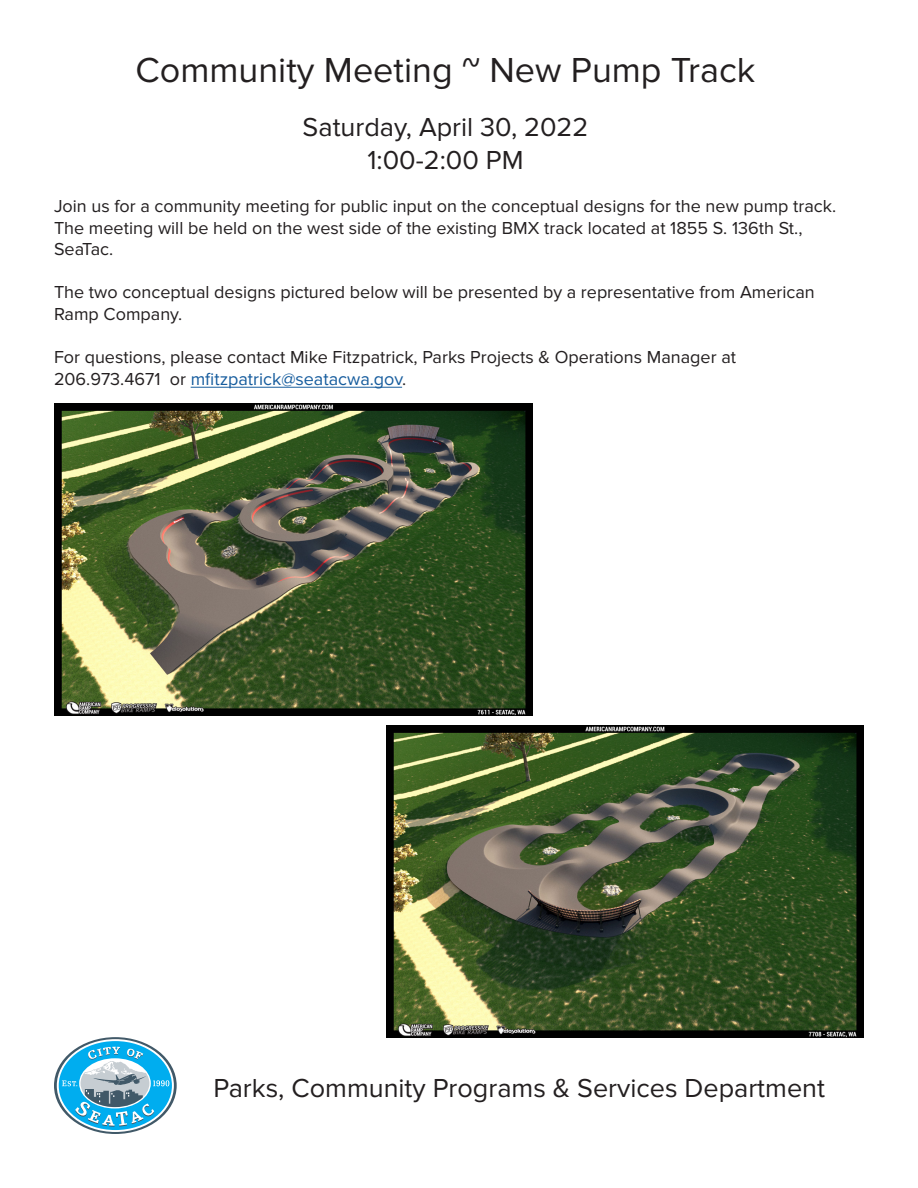
<style>
.page{position:relative;width:918px;height:1188px;background:#fff}
.page>*{position:absolute;margin:0;border:0;box-sizing:border-box;transform-origin:0 0}
.t1{font:36px "Proxima Nova";color:#231f20}
.t2{font:27px "Proxima Nova";color:#231f20}
.t3{font:18px/21.6px "Proxima Nova";color:#231f20}
.s1{color:#175d9e}
</style>
<div class="page">
<img style="left:54px;top:404px;width:478px;height:312px">
<img style="left:387px;top:726px;width:477px;height:311px">
<hr style="left:191px;top:387px;width:211px;height:1px;background:#175d9e">
<svg style="left:54px;top:1037px;width:123px;height:97px"></svg>
<svg style="left:57px;top:1039px;width:117px;height:93px"></svg>
<div style="left:59px;top:1041px;width:113px;height:89px;background:#00adef;border-radius:50%"></div>
<svg style="left:62px;top:1047px;width:107px;height:80px"></svg>
<p class="t1" style="left:136px;top:50px;width:621px">Community Meeting ~ New Pump Track</p>
<p class="t2" style="left:303px;top:112px;width:287px">Saturday, April 30, 2022</p>
<p class="t2" style="left:367px;top:144px;width:158px">1:00-2:00 PM</p>
<p class="t3" style="left:54px;top:196px;width:784px">Join us for a community meeting for public input on the conceptual designs for the new pump track.<br>The meeting will be held on the west side of the existing BMX track located at 1855 S. 136th St.,<br>SeaTac.</p>
<p class="t3" style="left:54px;top:282px;width:762px">The two conceptual designs pictured below will be presented by a representative from American<br>Ramp Company.</p>
<p class="t3" style="left:54px;top:347px;width:684px">For questions, please contact Mike Fitzpatrick, Parks Projects &amp; Operations Manager at<br>206.973.4671 or <span class="s1">mfitzpatrick@seatacwa.gov</span>.</p>
<p class="t2" style="left:213px;top:1073px;width:613px">Parks, Community Programs &amp; Services Department</p>
</div>
